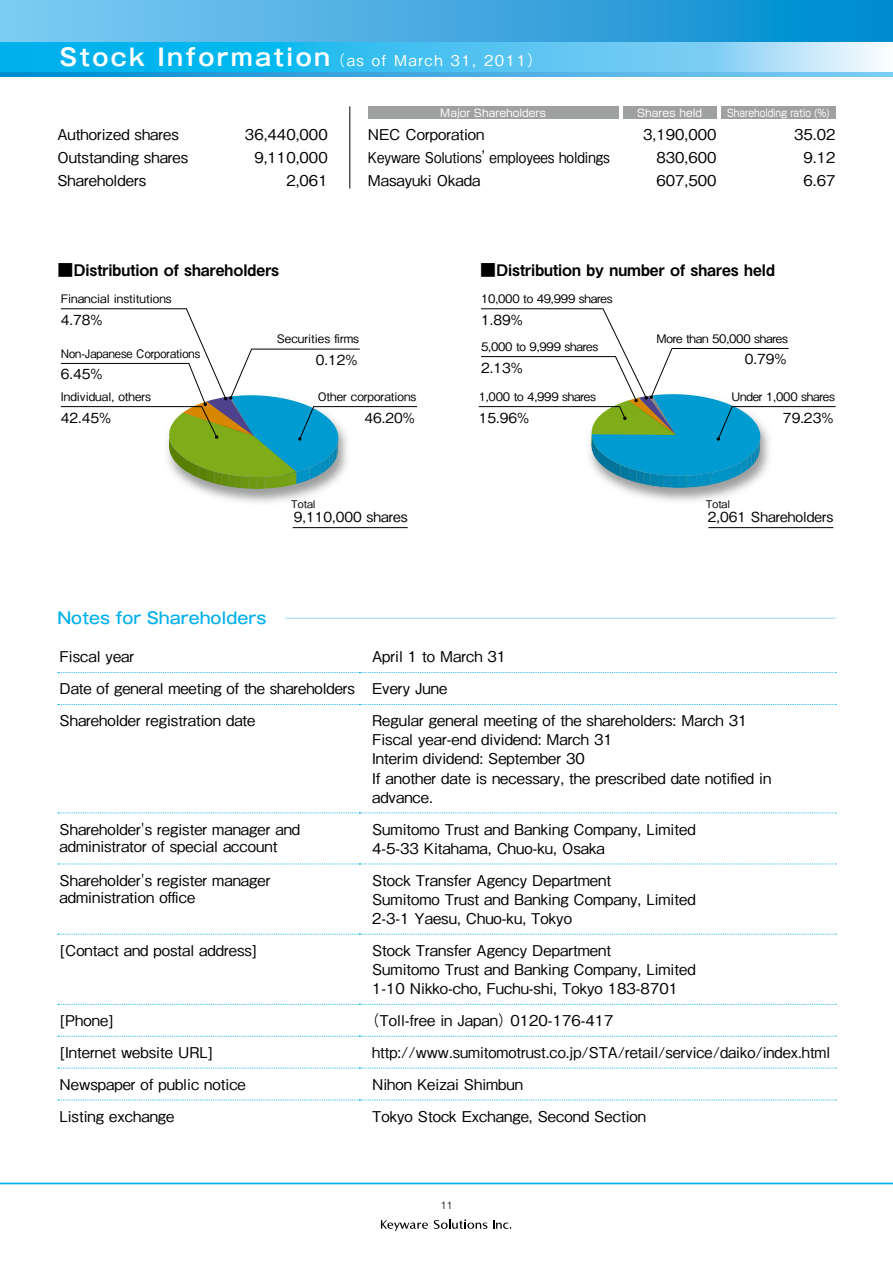
<style>
.page{position:relative;width:893px;height:1263px;background:#fff}
.page>*{position:absolute;margin:0;border:0;box-sizing:border-box;transform-origin:0 0}
.t1{font:15.9px "Midashi Go Pro MB31";color:#000}
.t2{font:500 15.9px "Gothic MB101 Pr 6 N";color:#00afec}
.t3{font:500 14.85px/19.2px "Gothic BBB Pr 6 N";color:#000}
.t4{font:500 14.85px/23.4px "Gothic BBB Pro";color:#000}
.t5{font:500 14.85px "Gothic BBB Pr 6 N";letter-spacing:.1em;color:#fff}
.t6{font:500 13.8px "Gothic BBB Pro";color:#000}
.t7{font:500 11.7px "Gothic BBB Pro";letter-spacing:-.02em;color:#000}
.t8{font:500 11.7px "Gothic BBB Pro";color:#000}
.t9{font:500 11.7px "Gothic BBB Pro";color:#000;scale:.94 1}
.t10{font:10.65px "Shin Go Pro";color:#fff}
.t11{font:10.65px "Shin Go Pro";color:#fff;scale:.84 1}
.t12{font:300 10.65px "Helvetica";color:#000}
.t13{font:500 10.5px "Gothic BBB Pro";color:#000}
.s1{font-family:"Gothic MB101 Pr 6 N De";font-weight:700;font-size:23.4px}
</style>
<div class="page">
<hr style="left:0;top:1182px;width:893px;height:2px;background:#00afec">
<svg style="left:381px;top:1220px;width:47px;height:11px"></svg>
<svg style="left:434px;top:1219px;width:77px;height:10px"></svg>
<svg style="left:0;top:0;width:893px;height:43px;background:#42abe0"></svg>
<svg style="left:0;top:43px;width:879px;height:29px;background:#4bc4f1"></svg>
<svg style="left:0;top:72px;width:893px;height:5px;background:#42aae0"></svg>
<div style="left:623px;top:106px;width:93px;height:13px;background:#9fa0a0"></div>
<div style="left:721px;top:106px;width:115px;height:13px;background:#9fa0a0"></div>
<div style="left:368px;top:106px;width:251px;height:13px;background:#9fa0a0"></div>
<hr style="left:293px;top:527px;width:115px;height:1px;background:#000">
<svg style="left:60px;top:308px;width:358px;height:181px"></svg>
<hr style="left:708px;top:527px;width:125px;height:1px;background:#000">
<svg style="left:478px;top:308px;width:358px;height:180px"></svg>
<hr style="left:285px;top:618px;width:551px;height:1px;background:#9fd8f7">
<svg style="left:58px;top:672px;width:778px;height:1px"></svg>
<svg style="left:58px;top:704px;width:778px;height:1px"></svg>
<svg style="left:58px;top:812px;width:778px;height:1px"></svg>
<svg style="left:58px;top:863px;width:778px;height:1px"></svg>
<svg style="left:58px;top:934px;width:778px;height:1px"></svg>
<svg style="left:58px;top:1004px;width:778px;height:1px"></svg>
<svg style="left:58px;top:1036px;width:778px;height:1px"></svg>
<svg style="left:58px;top:1068px;width:778px;height:1px"></svg>
<svg style="left:58px;top:1099px;width:778px;height:1px"></svg>
<hr style="left:349px;top:106px;width:1px;height:83px;background:#000">
<p class="t5" style="left:60px;top:49px;width:484px"><span class="s1">Stock Information</span>（as of March 31, 2011）</p>
<p class="t10" style="left:440px;top:104px;width:107px">Major Shareholders</p>
<p class="t10" style="left:637px;top:104px;width:67px">Shares held</p>
<p class="t11" style="left:727px;top:104px;width:124px">Shareholding ratio (%)</p>
<p class="t4" style="left:368px;top:120px;width:244px">NEC Corporation<br>Keyware Solutions’employees holdings<br>Masayuki Okada</p>
<p class="t4" style="left:656px;top:120px;width:62px;text-align:justify;text-indent:-13px">3,190,000<br>830,600<br>607,500</p>
<p class="t4" style="left:57px;top:120px;width:132px">Authorized shares<br>Outstanding shares<br>Shareholders</p>
<p class="t4" style="left:245px;top:120px;width:84px;text-align:right">36,440,000<br>9,110,000<br>2,061</p>
<p class="t4" style="left:804px;top:120px;width:33px;text-align:justify;text-indent:-9px">35.02<br>9.12<br>6.67</p>
<p class="t1" style="left:57px;top:258px;width:223px">■Distribution of shareholders</p>
<p class="t1" style="left:480px;top:258px;width:296px">■Distribution by number of shares held</p>
<p class="t8" style="left:61px;top:289px;width:112px">Financial institutions</p>
<p class="t7" style="left:481px;top:289px;width:133px">10,000 to 49,999 shares</p>
<p class="t6" style="left:61px;top:308px;width:43px">4.78%</p>
<p class="t9" style="left:61px;top:344px;width:150px">Non-Japanese Corporations</p>
<p class="t8" style="left:61px;top:387px;width:92px">Individual, others</p>
<p class="t6" style="left:61px;top:363px;width:43px">6.45%</p>
<p class="t8" style="left:277px;top:329px;width:84px">Securities firms</p>
<p class="t6" style="left:316px;top:349px;width:43px">0.12%</p>
<p class="t8" style="left:318px;top:387px;width:100px">Other corporations</p>
<p class="t6" style="left:481px;top:308px;width:43px">1.89%</p>
<p class="t6" style="left:481px;top:356px;width:43px">2.13%</p>
<p class="t7" style="left:481px;top:337px;width:119px">5,000 to 9,999 shares</p>
<p class="t7" style="left:656px;top:329px;width:133px">More than 50,000 shares</p>
<p class="t6" style="left:745px;top:348px;width:43px">0.79%</p>
<p class="t7" style="left:479px;top:387px;width:119px">1,000 to 4,999 shares</p>
<p class="t7" style="left:731px;top:387px;width:105px">Under 1,000 shares</p>
<p class="t6" style="left:61px;top:406px;width:52px">42.45%</p>
<p class="t6" style="left:364px;top:406px;width:52px">46.20%</p>
<p class="t6" style="left:479px;top:406px;width:52px">15.96%</p>
<p class="t6" style="left:783px;top:406px;width:52px">79.23%</p>
<p class="t13" style="left:291px;top:495px;width:26px">Total</p>
<p class="t6" style="left:294px;top:506px;width:115px">9,110,000 shares</p>
<p class="t13" style="left:706px;top:495px;width:26px">Total</p>
<p class="t6" style="left:708px;top:506px;width:127px">2,061 Shareholders</p>
<p class="t2" style="left:57px;top:605px;width:211px">Notes for Shareholders</p>
<p class="t3" style="left:60px;top:646px;width:76px">Fiscal year</p>
<p class="t3" style="left:60px;top:640px;width:448px;line-height:32px;text-indent:313px">April 1 to March 31<br>Date of general meeting of the shareholders Every June<br>Shareholder registration date</p>
<p class="t3" style="left:372px;top:710px;width:401px">Regular general meeting of the shareholders: March 31<br>Fiscal year-end dividend: March 31<br>Interim dividend: September 30<br>If another date is necessary, the prescribed date notified in advance.</p>
<p class="t3" style="left:60px;top:819px;width:242px;line-height:17px">Shareholder's register manager and administrator of special account</p>
<p class="t3" style="left:372px;top:818px;width:325px">Sumitomo Trust and Banking Company, Limited<br>4-5-33 Kitahama, Chuo-ku, Osaka</p>
<p class="t3" style="left:60px;top:870px;width:212px;line-height:17px">Shareholder's register manager administration office</p>
<p class="t3" style="left:372px;top:869px;width:325px">Stock Transfer Agency Department<br>Sumitomo Trust and Banking Company, Limited<br>2-3-1 Yaesu, Chuo-ku, Tokyo</p>
<p class="t3" style="left:60px;top:940px;width:199px">[Contact and postal address]</p>
<p class="t3" style="left:372px;top:940px;width:325px">Stock Transfer Agency Department<br>Sumitomo Trust and Banking Company, Limited<br>1-10 Nikko-cho, Fuchu-shi, Tokyo 183-8701</p>
<p class="t3" style="left:60px;top:1010px;width:56px">[Phone]</p>
<p class="t3" style="left:365px;top:1010px;width:250px">（Toll-free in Japan）0120-176-417</p>
<p class="t3" style="left:60px;top:1042px;width:155px">[Internet website URL]</p>
<p class="t3" style="left:372px;top:1042px;width:460px">http://www.sumitomotrust.co.jp/STA/retail/service/daiko/index.html</p>
<p class="t3" style="left:60px;top:1073px;width:188px">Newspaper of public notice</p>
<p class="t3" style="left:372px;top:1073px;width:153px">Nihon Keizai Shimbun</p>
<p class="t3" style="left:60px;top:1105px;width:116px">Listing exchange</p>
<p class="t3" style="left:372px;top:1105px;width:276px">Tokyo Stock Exchange, Second Section</p>
<p class="t12" style="left:441px;top:1198px;width:13px">11</p>
</div>
